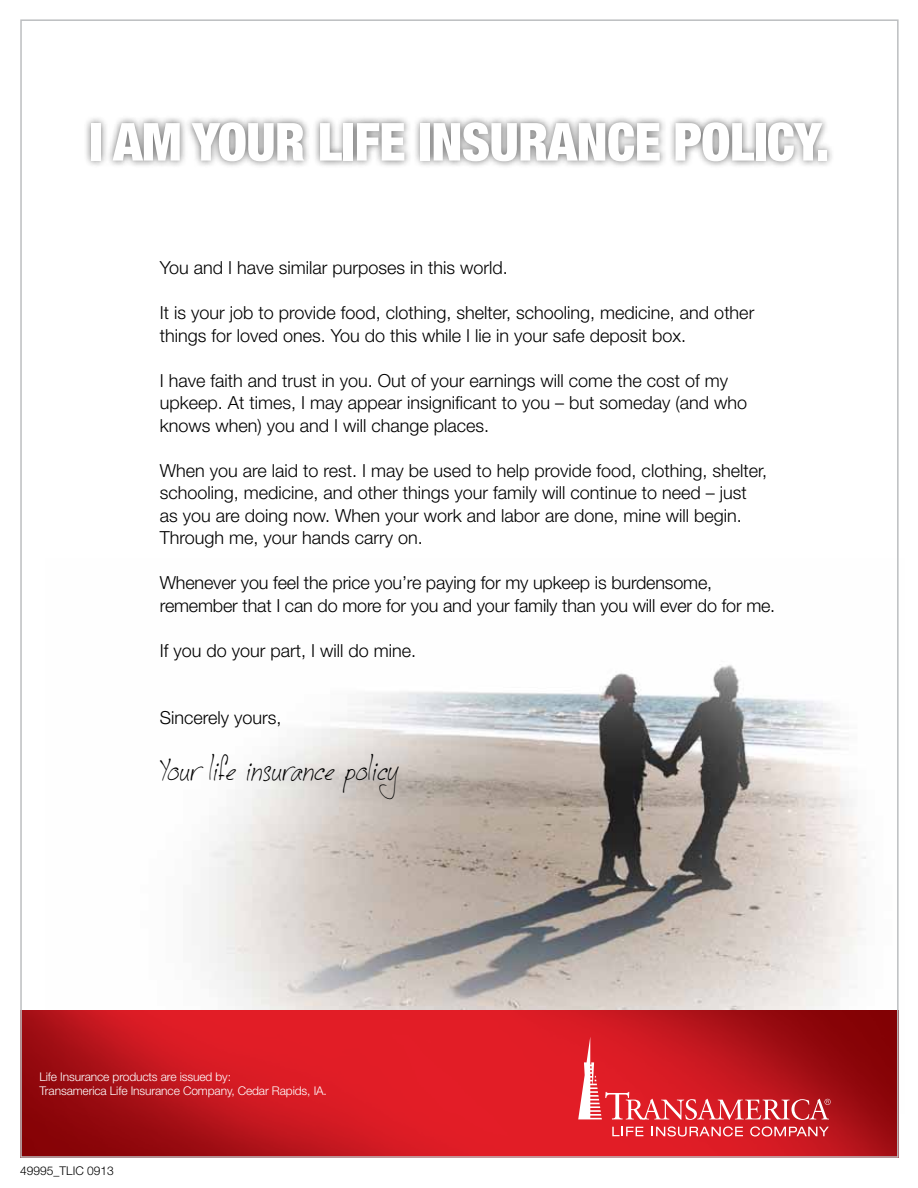
<style>
.page{position:relative;width:918px;height:1188px;background:#fff}
.page>*{position:absolute;margin:0;border:0;box-sizing:border-box;transform-origin:0 0}
.t1{font:900 condensed 52.5px "Helvetica Neue LT Std";letter-spacing:-.01em;color:#fff}
.t2{font:42px "Jellyka Cutty Cupcakes";color:#000}
.t3{font:300 18px/22.5px "Helvetica Neue LT Std";color:#000}
.t4{font:300 12px/14.2px "Helvetica Neue LT Std";letter-spacing:-.01em;color:#fff}
.t5{font:300 12px "Helvetica Neue LT Std";color:#000}
</style>
<div class="page">
<img style="left:45px;top:665px;width:851px;height:346px">
<img style="left:23px;top:1011px;width:873px;height:144px">
<div style="left:83px;top:115px;width:752px;height:54px;background:#000;opacity:.6"></div>
<svg style="left:578px;top:1037px;width:253px;height:83px;background:#cc2d34"></svg>
<svg style="left:612px;top:1127px;width:31px;height:9px"></svg>
<svg style="left:652px;top:1126px;width:91px;height:11px"></svg>
<svg style="left:750px;top:1126px;width:79px;height:11px"></svg>
<h1 class="t1" style="left:89px;top:110px;width:742px">I AM YOUR LIFE INSURANCE POLICY.</h1>
<p class="t3" style="left:160px;top:256px;width:350px">You and I have similar purposes in this world.</p>
<p class="t3" style="left:160px;top:301px;width:596px">It is your job to provide food, clothing, shelter, schooling, medicine, and other things for loved ones. You do this while I lie in your safe deposit box.</p>
<p class="t3" style="left:160px;top:369px;width:589px">I have faith and trust in you. Out of your earnings will come the cost of my upkeep. At times, I may appear insignificant to you – but someday (and who knows when) you and I will change places.</p>
<p class="t3" style="left:160px;top:459px;width:609px">When you are laid to rest. I may be used to help provide food, clothing, shelter, schooling, medicine, and other things your family will continue to need – just as you are doing now. When your work and labor are done, mine will begin.<br>Through me, your hands carry on.</p>
<p class="t3" style="left:160px;top:571px;width:617px">Whenever you feel the price you’re paying for my upkeep is burdensome, remember that I can do more for you and your family than you will ever do for me.</p>
<p class="t3" style="left:160px;top:639px;width:258px">If you do your part, I will do mine.</p>
<p class="t3" style="left:160px;top:706px;width:123px">Sincerely yours,</p>
<h2 class="t2" style="left:160px;top:748px;width:240px">Your life insurance policy</h2>
<p class="t4" style="left:39px;top:1069px;width:289px">Life Insurance products are issued by:<br>Transamerica Life Insurance Company, Cedar Rapids, IA.</p>
<p class="t5" style="left:20px;top:1163px;width:95px">49995_TLIC 0913</p>
</div>
